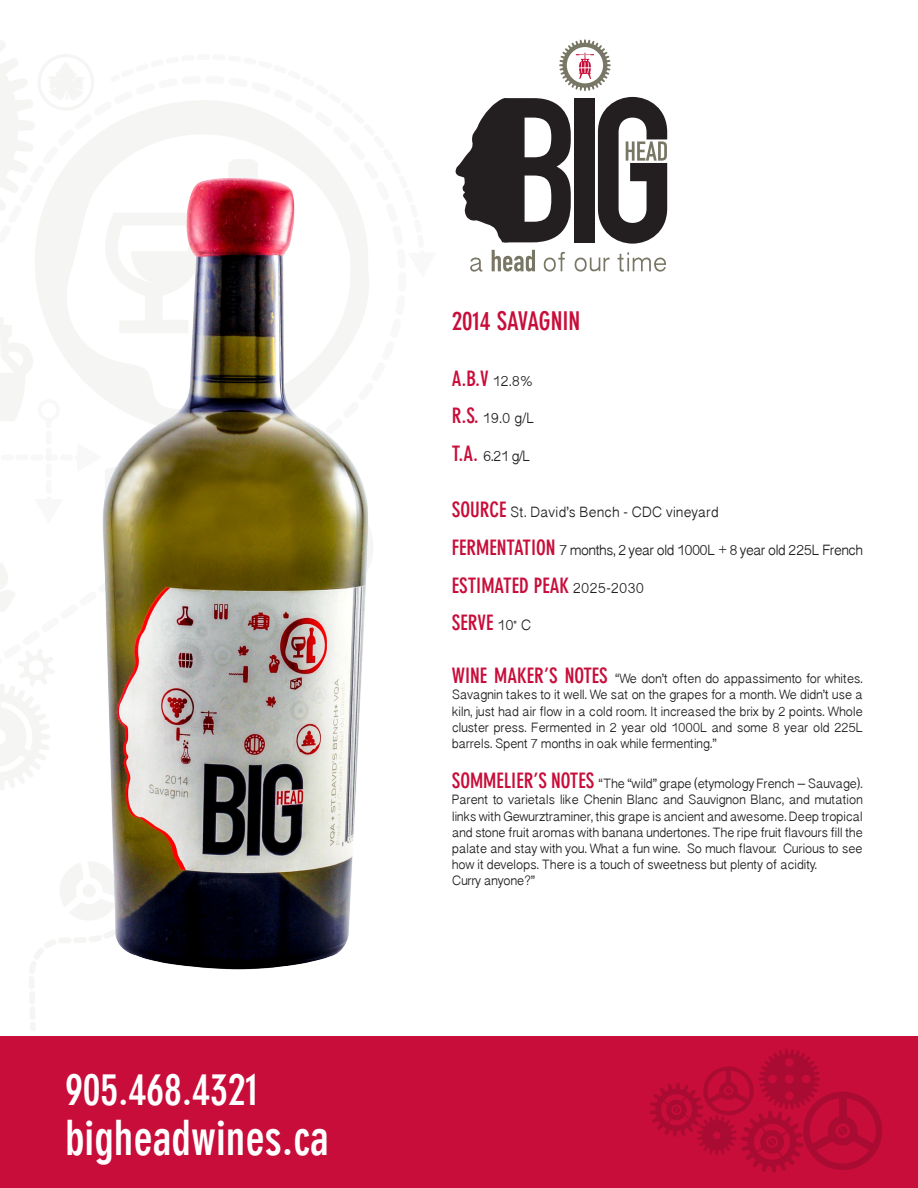
<style>
.page{position:relative;width:918px;height:1188px;background:#fff}
.page>*{position:absolute;margin:0;border:0;box-sizing:border-box;transform-origin:0 0}
.t1{font:700 condensed 54px "DIN Neuzeit Grotesk Std";color:#fff}
.t2{font:700 condensed 48px "DIN Neuzeit Grotesk Std";color:#fff}
.t3{font:700 condensed 43.5px "DIN Neuzeit Grotesk Std";color:#fff}
.t4{font:700 condensed 25.5px "DIN Neuzeit Grotesk Std";color:#c80d3a}
.t5{font:700 condensed 21px/37.2px "DIN Neuzeit Grotesk Std";color:#c80d3a}
.t6{font:16.5px "Oriya Sangam MN";letter-spacing:-.04em;color:#231f20}
.t7{font:16.5px "Oriya Sangam MN";color:#231f20}
.t8{font:700 condensed 16.5px "DIN Neuzeit Grotesk Std";color:#fff}
.t9{font:15px/16.2px "Oriya Sangam MN";letter-spacing:-.02em;color:#231f20;text-align:justify}
.s1{font-family:"Oriya Sangam MN";font-weight:400;font-stretch:normal;font-size:16.5px;color:#231f20}
.s2{font-family:"DIN Neuzeit Grotesk Std";font-weight:700;font-stretch:condensed;font-size:21px;color:#c80d3a}
</style>
<div class="page">
<div style="left:0;top:1037px;width:918px;height:151px;background:#c80d3a"></div>
<svg style="left:650px;top:1049px;width:232px;height:124px"></svg>
<div style="left:30px;top:1022px;width:6px;height:9px;background:#f5f5f4;border-radius:3px"></div>
<svg style="left:0;top:41px;width:279px;height:380px"></svg>
<svg style="left:0;top:563px;width:36px;height:456px"></svg>
<img style="left:36px;top:144px;width:337px;height:826px">
<svg style="left:455px;top:98px;width:116px;height:144px"></svg>
<div style="left:575px;top:98px;width:20px;height:144px;background:#231f20"></div>
<svg style="left:598px;top:97px;width:69px;height:147px"></svg>
<svg style="left:559px;top:39px;width:52px;height:52px"></svg>
<svg style="left:470px;top:258px;width:12px;height:14px"></svg>
<svg style="left:492px;top:250px;width:43px;height:22px"></svg>
<svg style="left:544px;top:252px;width:21px;height:20px"></svg>
<svg style="left:575px;top:258px;width:35px;height:14px"></svg>
<svg style="left:618px;top:252px;width:48px;height:20px"></svg>
<p class="t1" style="left:65px;top:1043px;width:298px">bigheadwines.ca</p>
<p class="t8" style="left:65px;top:1131px;width:175px">Proprietor - HEAD of Operations</p>
<h3 class="t3" style="left:65px;top:1063px;width:195px">905.468.4321</h3>
<h2 class="t2" style="left:65px;top:1108px;width:265px">bigheadwines.ca</h2>
<p class="t4" style="left:452px;top:305px;width:130px">2014 SAVAGNIN</p>
<p class="t5" style="left:452px;top:360px;width:82px">A.B.V <span class="s1">12.8%</span></p>
<p class="t6" style="left:452px;top:408px;width:84px"><span class="s2">R.S.</span> 19.0 g/L</p>
<p class="t6" style="left:452px;top:445px;width:80px"><span class="s2">T.A.</span> 6.21 g/L</p>
<p class="t7" style="left:452px;top:502px;width:268px"><span class="s2">SOURCE</span> St. David’s Bench - CDC vineyard</p>
<p class="t6" style="left:452px;top:540px;width:413px"><span class="s2">FERMENTATION</span> 7 months, 2 year old 1000L + 8 year old 225L French</p>
<p class="t5" style="left:452px;top:566px;width:194px">ESTIMATED PEAK <span class="s1">2025-2030<br></span>SERVE <span class="s1">10ଂ C</span></p>
<p class="t9" style="left:452px;top:670px;width:413px"><span class="s2">WINE MAKER’S NOTES</span> “We don’t often do appassimento for whites.<br>Savagnin takes to it well. We sat on the grapes for a month. We didn’t use a kiln, just had air flow in a cold room. It increased the brix by 2 points. Whole cluster press. Fermented in 2 year old 1000L and some 8 year old 225L barrels. Spent 7 months in oak while fermenting.”</p>
<p class="t9" style="left:452px;top:775px;width:413px;text-align:left"><span class="s2">SOMMELIER’S NOTES</span> “The “wild” grape (etymology French – Sauvage).<br>Parent to varietals like Chenin Blanc and Sauvignon Blanc, and mutation links with Gewurztraminer, this grape is ancient and awesome. Deep tropical and stone fruit aromas with banana undertones. The ripe fruit flavours fill the palate and stay with you. What a fun wine. So much flavour. Curious to see how it develops. There is a touch of sweetness but plenty of acidity.<br>Curry anyone?”</p>
</div>
